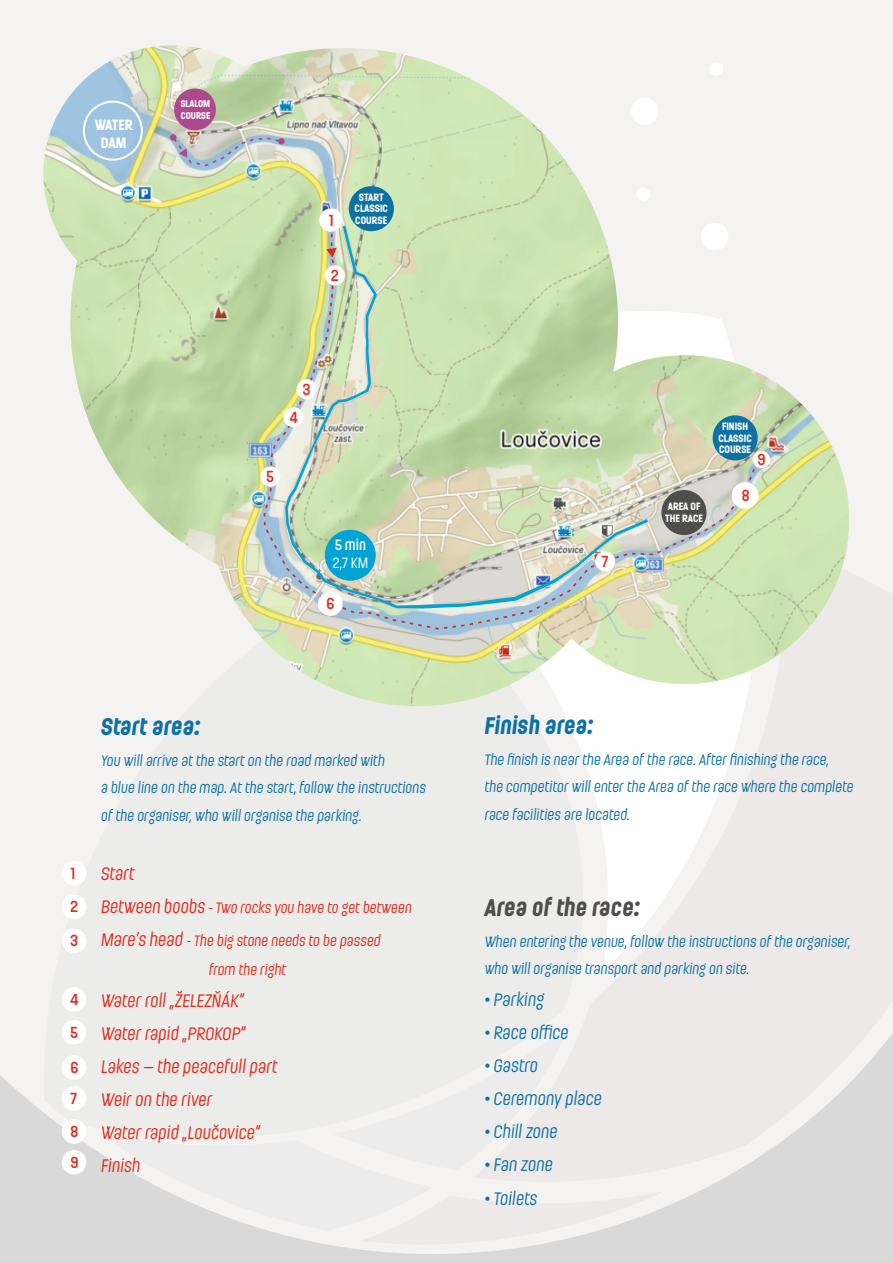
<style>
.page{position:relative;width:893px;height:1263px;background:#ececea}
.page>*{position:absolute;margin:0;border:0;box-sizing:border-box;transform-origin:0 0}
.t1{font:italic 700 24px "Ladislav";color:#0e71a5}
.t2{font:italic 700 24px "Ladislav";color:#4e4e4d}
.t3{font:italic 18px/33px "Ladislav";color:#dd2b1c}
.t4{font:italic 18px "Ladislav";color:#0e71a5}
.t5{font:600 16.05px/30.9px "Ladislav";color:#dd2b1c}
.t6{font:italic 15px/27.6px "Ladislav";color:#0e71a5}
.t7{font:italic 15px/28.5px "Ladislav";color:#dd2b1c}
.t8{font:700 14.85px/17.9px "Ladislav";letter-spacing:-.005em;color:#fff;text-align:center}
.t9{font:14.85px "Ladislav";color:#fff}
.t10{font:600 14.85px "Ladislav";color:#fff}
.t11{font:700 10.65px/11.6px "Ladislav";color:#fff;text-align:center}
.t12{font:700 9.75px/11.7px "Ladislav";color:#fff}
.s1{font-size:18px}
.s2{font-style:normal}
</style>
<div class="page">
<svg style="left:408px;top:706px;width:336px;height:265px"></svg>
<svg style="left:0;top:1033px;width:893px;height:230px;fill:#d9d9da"></svg>
<img style="left:43px;top:45px;width:806px;height:661px">
<div style="left:174px;top:89px;width:42px;height:41px;background:#ad498c;border-radius:50%"></div>
<svg style="left:83px;top:101px;width:60px;height:60px;background:#abcadf"></svg>
<svg style="left:170px;top:134px;width:109px;height:32px;background:#c5cac9"></svg>
<div style="left:278px;top:138px;width:7px;height:7px;background:#ad498c;border-radius:50%"></div>
<div style="left:349px;top:186px;width:45px;height:45px;background:#0e71a5;border-radius:50%"></div>
<svg style="left:264px;top:225px;width:491px;height:405px"></svg>
<div style="left:713px;top:415px;width:45px;height:45px;background:#0e71a5;border-radius:50%"></div>
<div style="left:661px;top:490px;width:45px;height:45px;background:#4e4e4d;border-radius:50%"></div>
<svg style="left:285px;top:226px;width:363px;height:382px;background:#cad9b6"></svg>
<div style="left:325px;top:530px;width:51px;height:51px;background:#00a3d4;border-radius:50%"></div>
<div style="left:732px;top:482px;width:26px;height:27px;background:#fff;border-radius:50%"></div>
<div style="left:753px;top:451px;width:17px;height:17px;background:#fff;border-radius:50%"></div>
<div style="left:595px;top:551px;width:20px;height:20px;background:#fff;border-radius:50%"></div>
<div style="left:318px;top:591px;width:25px;height:25px;background:#fff;border-radius:50%"></div>
<div style="left:260px;top:467px;width:20px;height:20px;background:#fff;border-radius:50%"></div>
<div style="left:283px;top:407px;width:21px;height:20px;background:#fff;border-radius:50%"></div>
<div style="left:297px;top:379px;width:20px;height:20px;background:#fff;border-radius:50%"></div>
<div style="left:325px;top:265px;width:20px;height:20px;background:#fff;border-radius:50%"></div>
<div style="left:319px;top:209px;width:23px;height:23px;background:#fff;border-radius:50%"></div>
<svg style="left:99px;top:1033px;width:471px;height:197px"></svg>
<svg style="left:700px;top:221px;width:30px;height:31px"></svg>
<svg style="left:636px;top:187px;width:15px;height:15px"></svg>
<svg style="left:630px;top:96px;width:30px;height:30px"></svg>
<svg style="left:709px;top:61px;width:15px;height:16px"></svg>
<div style="left:62px;top:861px;width:24px;height:24px;background:#fff;border-radius:50%"></div>
<div style="left:62px;top:895px;width:24px;height:24px;background:#fff;border-radius:50%"></div>
<div style="left:62px;top:929px;width:24px;height:24px;background:#fff;border-radius:50%"></div>
<div style="left:62px;top:987px;width:24px;height:25px;background:#fff;border-radius:50%"></div>
<div style="left:62px;top:1020px;width:24px;height:24px;background:#fff;border-radius:50%"></div>
<div style="left:62px;top:1055px;width:24px;height:25px;background:#fff;border-radius:50%"></div>
<div style="left:62px;top:1086px;width:24px;height:25px;background:#fff;border-radius:50%"></div>
<div style="left:62px;top:1119px;width:24px;height:25px;background:#fff;border-radius:50%"></div>
<div style="left:62px;top:1150px;width:24px;height:24px;background:#fff;border-radius:50%"></div>
<p class="t8" style="left:95px;top:117px;width:39px">WATER<br>DAM</p>
<p class="t12" style="left:181px;top:98px;width:31px">SLALOM<br>COURSE</p>
<p class="t5" style="left:329px;top:205px;width:7px">1</p>
<p class="t11" style="left:355px;top:192px;width:35px">START<br>CLASSIC<br>COURSE</p>
<p class="t5" style="left:331px;top:261px;width:9px">2</p>
<p class="t5" style="left:303px;top:375px;width:9px">3</p>
<p class="t5" style="left:290px;top:402px;width:10px">4</p>
<p class="t5" style="left:266px;top:462px;width:9px">5</p>
<p class="t10" style="left:335px;top:539px;width:33px">5 min</p>
<p class="t9" style="left:333px;top:556px;width:37px">2,7 KM</p>
<p class="t5" style="left:327px;top:589px;width:10px">6</p>
<p class="t5" style="left:70px;top:858px;width:7px">1</p>
<p class="t5" style="left:70px;top:890px;width:9px;line-height:34px">2<br>3</p>
<p class="t5" style="left:70px;top:984px;width:10px;line-height:32.7px">4<br>5</p>
<p class="t5" style="left:70px;top:1053px;width:10px">6<br>7</p>
<p class="t5" style="left:70px;top:1117px;width:10px">8<br>9</p>
<h1 class="t1" style="left:101px;top:716px;width:101px">Start area:</h1>
<p class="t6" style="left:101px;top:747px;width:326px">You will arrive at the start on the road marked with<br>a blue line on the map. At the start, follow the instructions of the organiser, who will organise the parking.</p>
<p class="t3" style="left:101px;top:858px;width:35px">Start</p>
<p class="t7" style="left:101px;top:895px;width:312px"><span class="s1">Between boobs</span> - Two rocks you have to get between</p>
<p class="t7" style="left:209px;top:928px;width:173px;text-indent:-108px"><span class="s1">Mare’s head</span> - The big stone needs to be passed from the right</p>
<p class="t3" style="left:101px;top:985px;width:178px">Water roll „ŽELEZŇÁK“<br>Water rapid „PROKOP“<br>Lakes – the peacefull part<br>Weir on the river<br>Water rapid „Loučovice“<br>Finish</p>
<p class="t5" style="left:602px;top:547px;width:8px">7</p>
<p class="t11" style="left:665px;top:501px;width:39px;text-align:left">AREA OF<br>THE RACE</p>
<p class="t11" style="left:718px;top:421px;width:35px">FINISH<br>CLASSIC<br>COURSE</p>
<p class="t5" style="left:757px;top:445px;width:10px">9</p>
<p class="t5" style="left:742px;top:481px;width:9px">8</p>
<h1 class="t1" style="left:485px;top:715px;width:110px">Finish area:</h1>
<p class="t6" style="left:485px;top:746px;width:371px">The finish is near the Area of the race. After finishing the race,<br>the competitor will enter the Area of the race where the complete race facilities are located.</p>
<h1 class="t2" style="left:485px;top:897px;width:157px">Area of the race:</h1>
<p class="t6" style="left:485px;top:928px;width:368px">When entering the venue, follow the instructions of the organiser, who will organise transport and parking on site.</p>
<p class="t4" style="left:485px;top:992px;width:61px"><span class="s2">•</span> Parking</p>
<p class="t4" style="left:485px;top:1025px;width:86px"><span class="s2">•</span> Race office</p>
<p class="t4" style="left:485px;top:1058px;width:55px"><span class="s2">•</span> Gastro</p>
<p class="t4" style="left:485px;top:1091px;width:119px"><span class="s2">•</span> Ceremony place</p>
<p class="t4" style="left:485px;top:1124px;width:75px"><span class="s2">•</span> Chill zone</p>
<p class="t4" style="left:485px;top:1157px;width:70px"><span class="s2">•</span> Fan zone</p>
<p class="t4" style="left:485px;top:1190px;width:54px"><span class="s2">•</span> Toilets</p>
</div>
